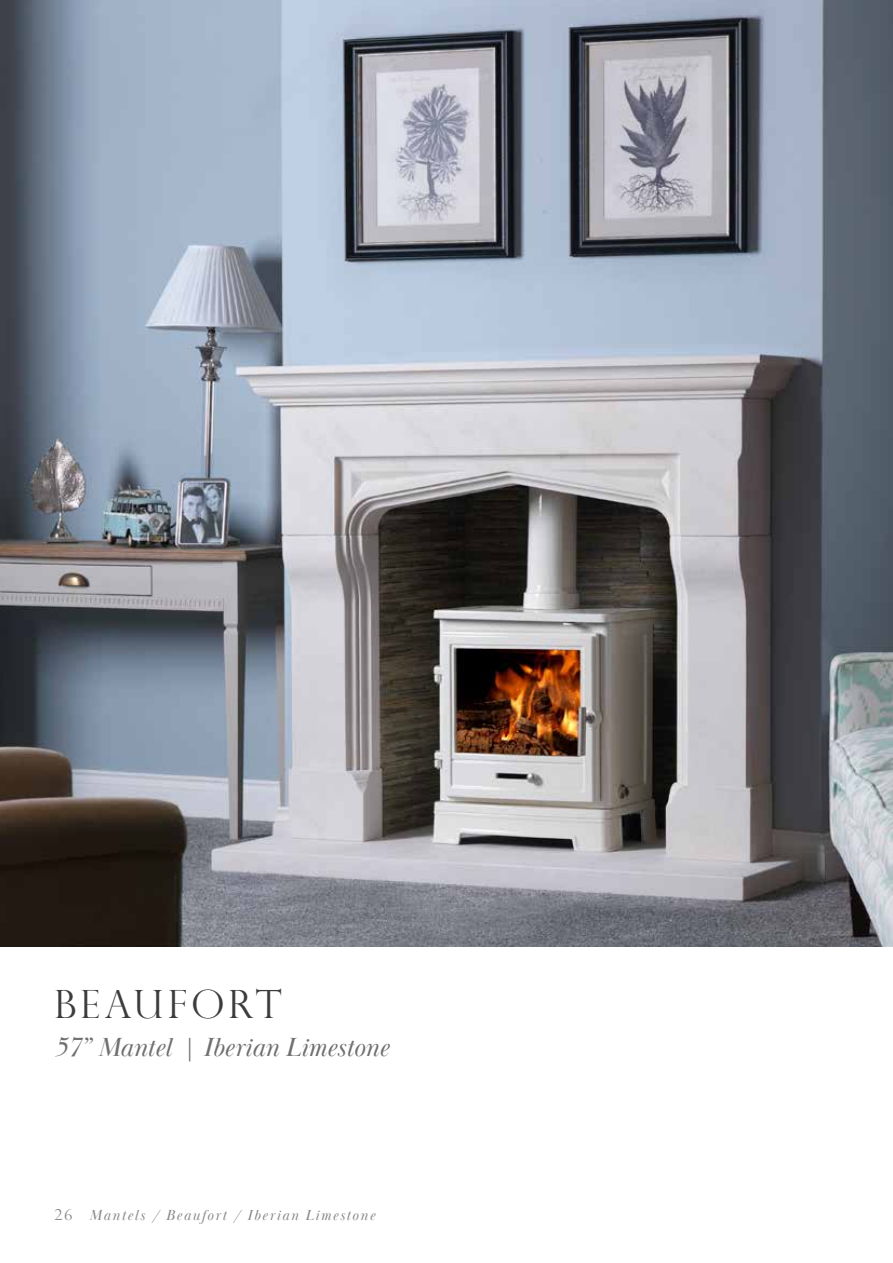
<style>
.page{position:relative;width:893px;height:1263px;background:#fff}
.page>*{position:absolute;margin:0;border:0;box-sizing:border-box;transform-origin:0 0}
.t1{font:300 39px "Perpetua Titling";letter-spacing:.085em;color:#3d3c3b}
.t2{font:italic 27px "Baskerville Display PT";color:#6f6f6f}
.t3{font:italic 15px "Baskerville Display PT";letter-spacing:.1em;color:#878787}
.t4{font:300 15px "Perpetua Titling";color:#878787}
</style>
<div class="page">
<img style="left:0;top:0;width:893px;height:946px">
<h1 class="t1" style="left:54px;top:980px;width:229px">BEAUFORT</h1>
<h2 class="t2" style="left:54px;top:1032px;width:336px">57” Mantel | Iberian Limestone</h2>
<p class="t4" style="left:54px;top:1205px;width:20px">26</p>
<p class="t3" style="left:89px;top:1206px;width:287px">Mantels / Beaufort / Iberian Limestone</p>
</div>
